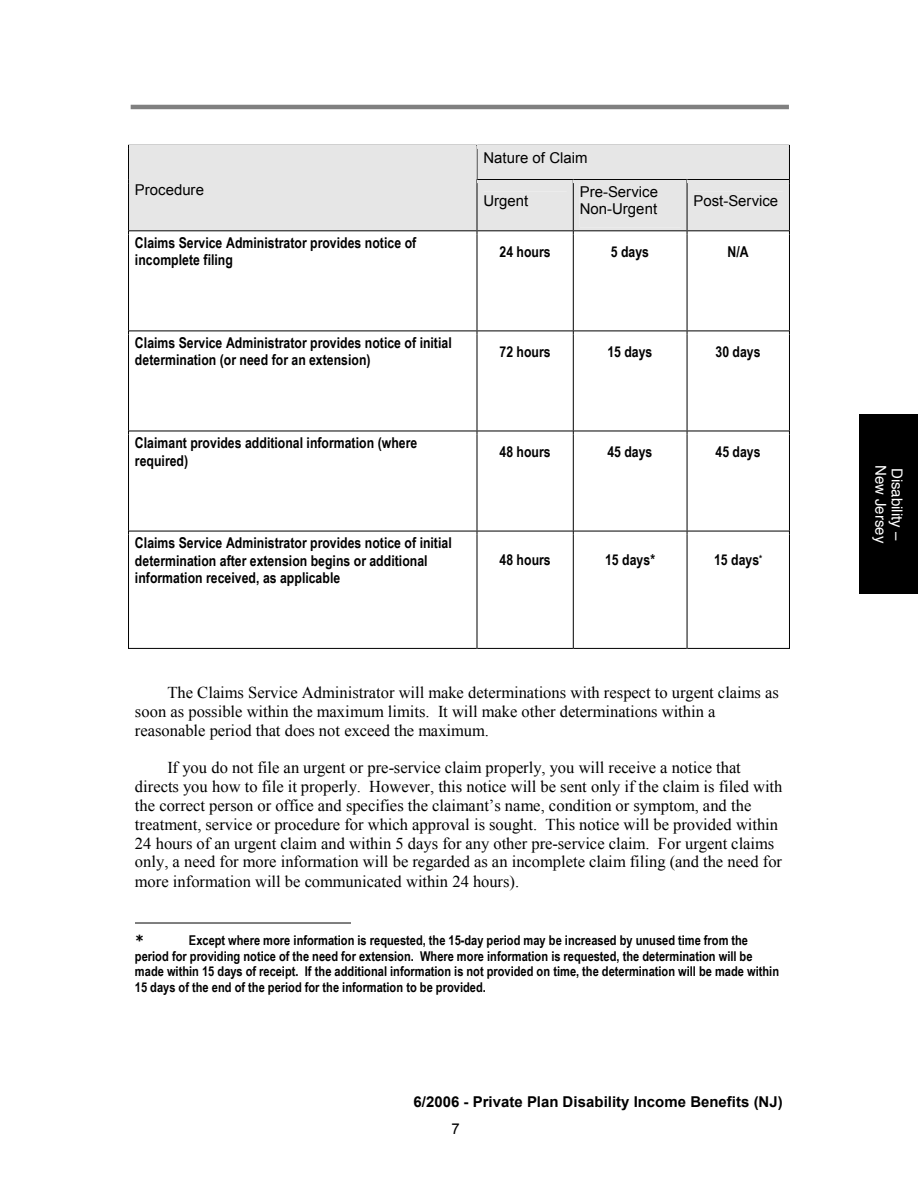
<style>
.page{position:relative;width:918px;height:1188px;background:#fff}
.page>*{position:absolute;margin:0;border:0;box-sizing:border-box;transform-origin:0 0}
.t1{font:16.5px/19px "Times New Roman";color:#000}
.t2{font:700 15px/17.2px "Arial Narrow";letter-spacing:.005em;color:#000}
.t3{font:15px/17.2px "Arial";color:#000}
.t4{font:700 15px "Arial";color:#000}
.t5{font:15px "Helvetica";color:#fff}
.t6{font:700 13.5px/15.6px "Arial Narrow";color:#000}
.t7{font:700 13.5px "Verdana";color:#000}
</style>
<div class="page">
<div style="left:860px;top:414px;width:58px;height:180px;background:#000"></div>
<hr style="left:131px;top:105px;width:658px;height:4px;background:#808080">
<div style="left:128px;top:145px;width:662px;height:89px;background:#e6e6e6"></div>
<hr style="left:128px;top:234px;width:1px;height:97px;background:#000">
<hr style="left:477px;top:234px;width:1px;height:97px;background:#000">
<hr style="left:573px;top:234px;width:1px;height:97px;background:#000">
<hr style="left:687px;top:234px;width:1px;height:97px;background:#000">
<hr style="left:789px;top:234px;width:1px;height:97px;background:#000">
<hr style="left:129px;top:331px;width:348px;height:1px;background:#000">
<hr style="left:477px;top:331px;width:96px;height:1px;background:#000">
<hr style="left:574px;top:331px;width:113px;height:1px;background:#000">
<hr style="left:687px;top:331px;width:102px;height:1px;background:#000">
<hr style="left:128px;top:334px;width:1px;height:97px;background:#000">
<hr style="left:477px;top:334px;width:1px;height:97px;background:#000">
<hr style="left:573px;top:334px;width:1px;height:97px;background:#000">
<hr style="left:687px;top:334px;width:1px;height:97px;background:#000">
<hr style="left:789px;top:334px;width:1px;height:97px;background:#000">
<hr style="left:129px;top:431px;width:348px;height:1px;background:#000">
<hr style="left:477px;top:431px;width:96px;height:1px;background:#000">
<hr style="left:574px;top:431px;width:113px;height:1px;background:#000">
<hr style="left:687px;top:431px;width:102px;height:1px;background:#000">
<hr style="left:128px;top:435px;width:1px;height:96px;background:#000">
<hr style="left:477px;top:435px;width:1px;height:96px;background:#000">
<hr style="left:573px;top:435px;width:1px;height:96px;background:#000">
<hr style="left:687px;top:435px;width:1px;height:96px;background:#000">
<hr style="left:789px;top:435px;width:1px;height:96px;background:#000">
<hr style="left:129px;top:531px;width:348px;height:1px;background:#000">
<hr style="left:477px;top:531px;width:96px;height:1px;background:#000">
<hr style="left:574px;top:531px;width:113px;height:1px;background:#000">
<hr style="left:687px;top:531px;width:102px;height:1px;background:#000">
<hr style="left:128px;top:535px;width:1px;height:114px;background:#000">
<hr style="left:128px;top:648px;width:349px;height:1px;background:#000">
<hr style="left:477px;top:535px;width:1px;height:114px;background:#000">
<hr style="left:477px;top:648px;width:96px;height:1px;background:#000">
<hr style="left:573px;top:535px;width:1px;height:114px;background:#000">
<hr style="left:574px;top:648px;width:113px;height:1px;background:#000">
<hr style="left:687px;top:535px;width:1px;height:114px;background:#000">
<hr style="left:687px;top:648px;width:102px;height:1px;background:#000">
<hr style="left:789px;top:535px;width:1px;height:114px;background:#000">
<hr style="left:135px;top:923px;width:216px;height:1px;background:#000">
<p class="t3" style="left:135px;top:181px;width:71px">Procedure</p>
<p class="t3" style="left:483px;top:149px;width:106px">Nature of Claim</p>
<p class="t3" style="left:483px;top:192px;width:46px">Urgent</p>
<p class="t3" style="left:580px;top:183px;width:80px">Pre-Service<br>Non-Urgent</p>
<p class="t3" style="left:694px;top:192px;width:86px">Post-Service</p>
<p class="t2" style="left:135px;top:234px;width:283px">Claims Service Administrator provides notice of incomplete filing</p>
<p class="t2" style="left:499px;top:242px;width:53px">24 hours</p>
<p class="t2" style="left:611px;top:242px;width:40px">5 days</p>
<p class="t2" style="left:728px;top:242px;width:23px">N/A</p>
<p class="t2" style="left:135px;top:334px;width:318px">Claims Service Administrator provides notice of initial determination (or need for an extension)</p>
<p class="t2" style="left:499px;top:342px;width:53px">72 hours</p>
<p class="t2" style="left:607px;top:342px;width:47px">15 days</p>
<p class="t2" style="left:716px;top:342px;width:47px">30 days</p>
<p class="t2" style="left:135px;top:434px;width:284px">Claimant provides additional information (where required)</p>
<p class="t2" style="left:499px;top:442px;width:53px">48 hours</p>
<p class="t2" style="left:607px;top:442px;width:47px">45 days</p>
<p class="t2" style="left:716px;top:442px;width:47px">45 days</p>
<p class="t2" style="left:135px;top:534px;width:318px">Claims Service Administrator provides notice of initial determination after extension begins or additional information received, as applicable</p>
<p class="t2" style="left:499px;top:551px;width:53px">48 hours</p>
<p class="t2" style="left:605px;top:551px;width:51px">15 days*</p>
<p class="t2" style="left:714px;top:551px;width:50px">15 days<sup>*</sup></p>
<p class="t1" style="left:135px;top:682px;width:645px;text-indent:32px">The Claims Service Administrator will make determinations with respect to urgent claims as soon as possible within the maximum limits. It will make other determinations within a reasonable period that does not exceed the maximum.</p>
<p class="t1" style="left:135px;top:757px;width:649px;text-indent:32px">If you do not file an urgent or pre-service claim properly, you will receive a notice that directs you how to file it properly. However, this notice will be sent only if the claim is filed with the correct person or office and specifies the claimant’s name, condition or symptom, and the treatment, service or procedure for which approval is sought. This notice will be provided within 24 hours of an urgent claim and within 5 days for any other pre-service claim. For urgent claims only, a need for more information will be regarded as an incomplete claim filing (and the need for more information will be communicated within 24 hours).</p>
<p class="t7" style="left:135px;top:932px;width:11px">*</p>
<p class="t6" style="left:135px;top:932px;width:646px;text-indent:54px">Except where more information is requested, the 15-day period may be increased by unused time from the period for providing notice of the need for extension. Where more information is requested, the determination will be made within 15 days of receipt. If the additional information is not provided on time, the determination will be made within 15 days of the end of the period for the information to be provided.</p>
<p class="t4" style="left:414px;top:1092px;width:371px">6/2006 - Private Plan Disability Income Benefits (NJ)</p>
<p class="t3" style="left:452px;top:1121px;width:10px">7</p>
<p class="t5" style="left:891px;top:465px;width:80px;rotate:90deg">New Jersey</p>
<p class="t5" style="left:907px;top:468px;width:74px;rotate:90deg">Disability –</p>
</div>
